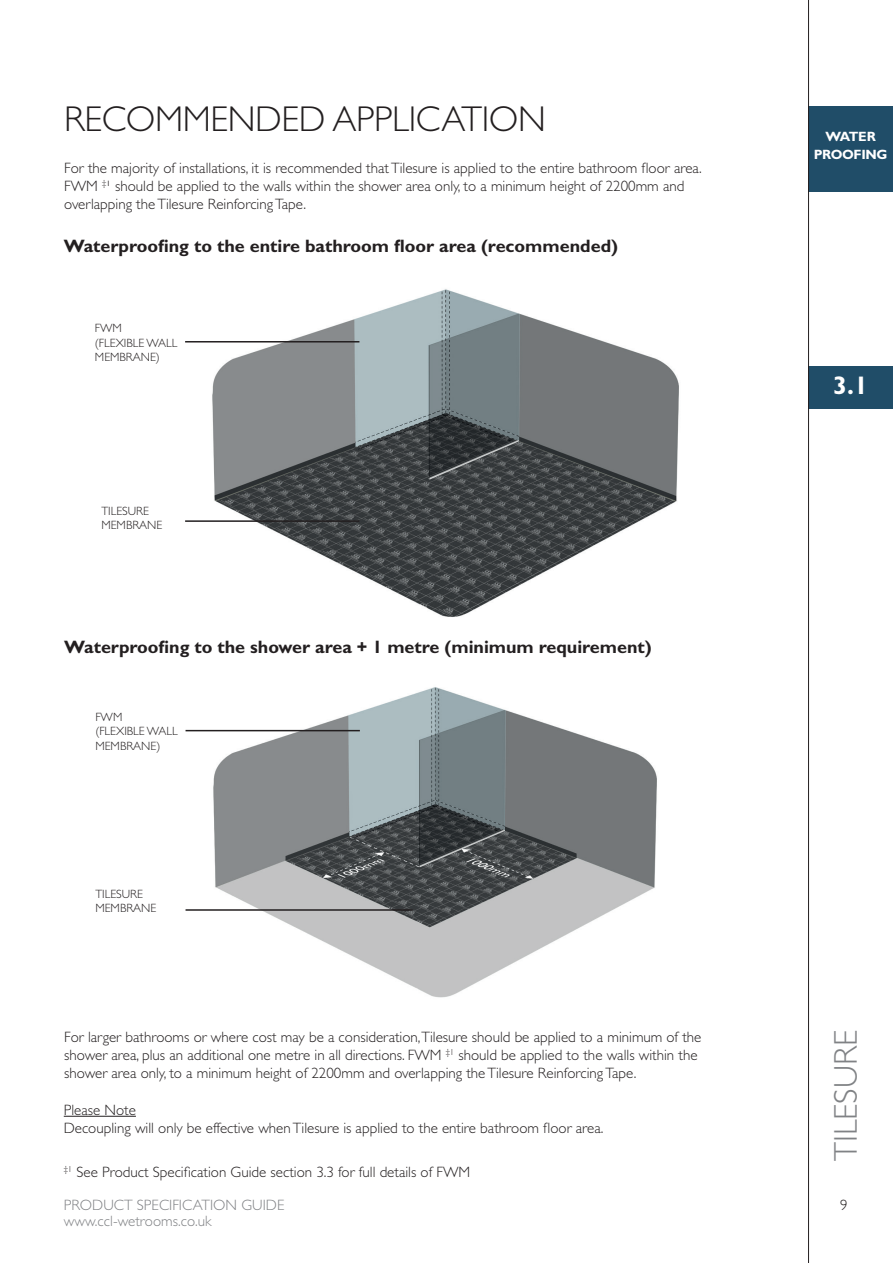
<style>
.page{position:relative;width:893px;height:1263px;background:#fff}
.page>*{position:absolute;margin:0;border:0;box-sizing:border-box;transform-origin:0 0}
.t1{font:300 36px "Gill Sans Std";letter-spacing:-.01em;color:#231f20}
.t2{font:300 33px "Gill Sans Std";color:#808285}
.t3{font:700 25.5px "Gill Sans Std";color:#fff}
.t4{font:700 18px "Gill Sans Std";color:#231f20}
.t5{font:300 15px/18px "Gill Sans Std";color:#231f20}
.t6{font:300 15px/16.5px "Gill Sans Std";color:#808285}
.t7{font:700 13.5px/18.1px "Gill Sans Std";letter-spacing:-.03em;color:#fff;text-align:center}
.t8{font:300 12px/14.4px "Gill Sans Std";color:#231f20}
</style>
<div class="page">
<div style="left:809px;top:106px;width:84px;height:85px;background:#204d68"></div>
<div style="left:809px;top:366px;width:84px;height:43px;background:#204d68"></div>
<hr style="left:808px;top:0;width:1px;height:1263px;background:#231f20">
<img style="left:207px;top:289px;width:472px;height:328px">
<hr style="left:64px;top:1116px;width:72px;height:1px;background:#231f20">
<hr style="left:185px;top:341px;width:174px;height:1px;background:#231f20">
<hr style="left:185px;top:520px;width:174px;height:2px;background:#231f20">
<img style="left:207px;top:687px;width:450px;height:311px">
<hr style="left:186px;top:730px;width:174px;height:1px;background:#231f20">
<hr style="left:186px;top:909px;width:227px;height:2px;background:#231f20">
<h1 class="t1" style="left:64px;top:99px;width:483px">RECOMMENDED APPLICATION</h1>
<p class="t5" style="left:64px;top:159px;width:639px">For the majority of installations, it is recommended that Tilesure is applied to the entire bathroom floor area.<br>FWM <sup>‡</sup>¹ should be applied to the walls within the shower area only, to a minimum height of 2200mm and overlapping the Tilesure Reinforcing Tape.</p>
<p class="t4" style="left:64px;top:235px;width:556px">Waterproofing to the entire bathroom floor area (recommended)</p>
<p class="t8" style="left:95px;top:321px;width:84px">FWM<br>(FLEXIBLE WALL<br>MEMBRANE)</p>
<p class="t8" style="left:101px;top:504px;width:63px">TILESURE<br>MEMBRANE</p>
<p class="t4" style="left:64px;top:636px;width:589px">Waterproofing to the shower area + 1 metre (minimum requirement)</p>
<p class="t8" style="left:95px;top:710px;width:84px">FWM<br>(FLEXIBLE WALL<br>MEMBRANE)</p>
<p class="t8" style="left:95px;top:887px;width:63px">TILESURE<br>MEMBRANE</p>
<p class="t5" style="left:64px;top:1028px;width:639px">For larger bathrooms or where cost may be a consideration,Tilesure should be applied to a minimum of the shower area, plus an additional one metre in all directions. FWM <sup>‡1</sup> should be applied to the walls within the shower area only, to a minimum height of 2200mm and overlapping the Tilesure Reinforcing Tape.</p>
<p class="t5" style="left:64px;top:1101px;width:541px">Please Note<br>Decoupling will only be effective when Tilesure is applied to the entire bathroom floor area.</p>
<p class="t5" style="left:64px;top:1163px;width:408px"><sup>‡1</sup> See Product Specification Guide section 3.3 for full details of FWM</p>
<p class="t7" style="left:814px;top:127px;width:75px">WATER<br>PROOFING</p>
<h3 class="t3" style="left:833px;top:370px;width:37px">3.1</h3>
<h2 class="t2" style="left:827px;top:1161px;width:133px;rotate:-90deg">TILESURE</h2>
<p class="t6" style="left:64px;top:1197px;width:222px">PRODUCT SPECIFICATION GUIDE www.ccl-wetrooms.co.uk</p>
<p class="t5" style="left:840px;top:1196px;width:9px">9</p>
</div>
